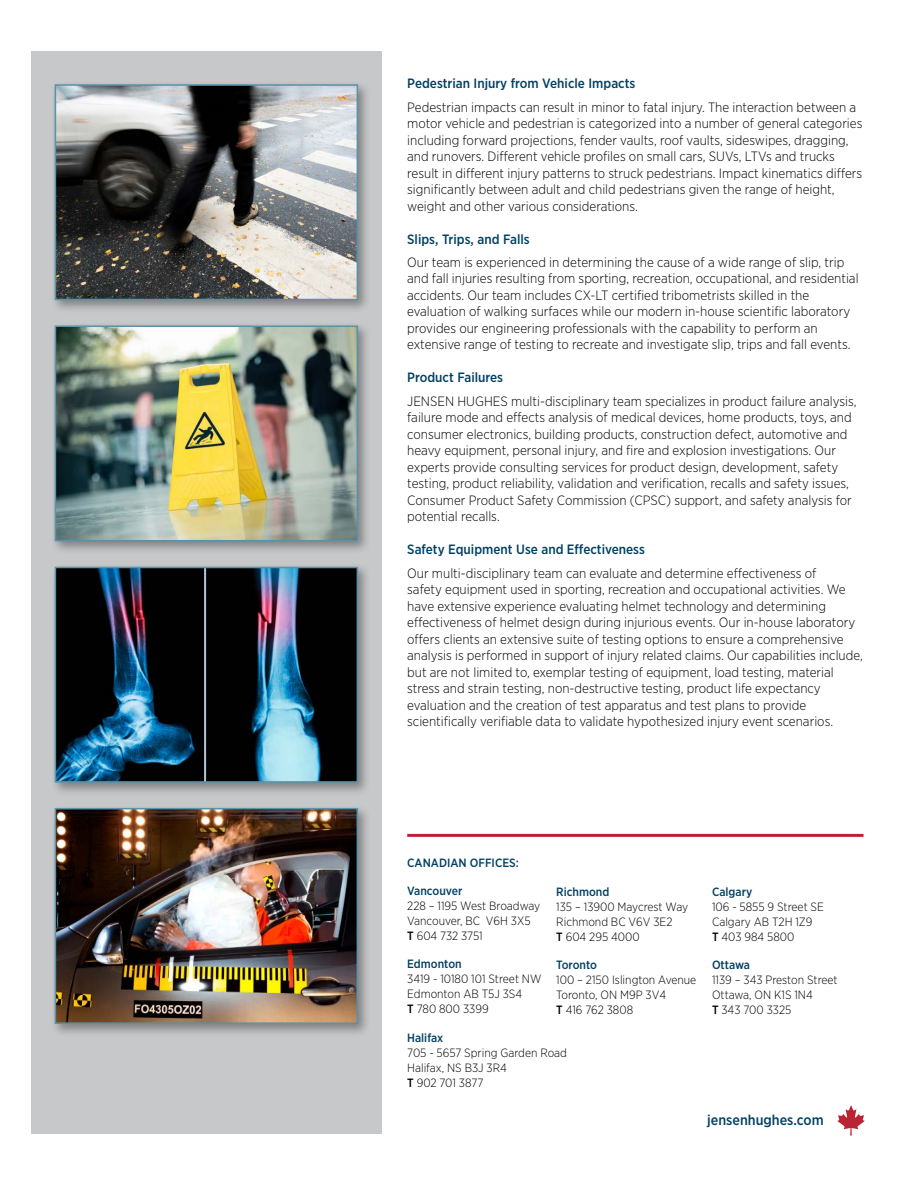
<style>
.page{position:relative;width:918px;height:1188px;background:#fff}
.page>*{position:absolute;margin:0;border:0;box-sizing:border-box;transform-origin:0 0}
.t1{font:500 14.4px "Gotham Narrow";color:#004062}
.t2{font:300 13.5px/16.5px "Gotham Narrow";color:#000}
.t3{font:500 13.5px "Gotham Narrow";color:#004062}
.t4{font:300 12px/15px "Gotham Narrow";color:#000}
.t5{font:500 12px "Gotham Narrow";color:#004062}
.s1{font-weight:500}
</style>
<div class="page">
<div style="left:31px;top:52px;width:351px;height:1082px;background:#c7c8ca"></div>
<svg style="left:837px;top:1105px;width:28px;height:31px"></svg>
<div style="left:407px;top:834px;width:457px;height:3px;border:2px solid #ba2334"></div>
<div style="left:51px;top:81px;width:320px;height:232px;background:#000;opacity:.35"></div>
<img style="left:58px;top:87px;width:297px;height:210px">
<div style="left:55px;top:84px;width:303px;height:216px;border:2px solid #5c92a6"></div>
<div style="left:51px;top:322px;width:320px;height:233px;background:#000;opacity:.35"></div>
<img style="left:58px;top:328px;width:297px;height:210px">
<div style="left:55px;top:325px;width:303px;height:216px;border:2px solid #5c92a6"></div>
<div style="left:51px;top:563px;width:320px;height:233px;background:#000;opacity:.35"></div>
<img style="left:58px;top:570px;width:297px;height:210px">
<div style="left:55px;top:567px;width:303px;height:216px;border:2px solid #5c92a6"></div>
<div style="left:51px;top:804px;width:320px;height:233px;background:#000;opacity:.35"></div>
<img style="left:58px;top:811px;width:297px;height:210px">
<div style="left:55px;top:808px;width:303px;height:216px;border:2px solid #5c92a6"></div>
<p class="t3" style="left:407px;top:75px;width:230px">Pedestrian Injury from Vehicle Impacts</p>
<p class="t2" style="left:407px;top:98px;width:457px">Pedestrian impacts can result in minor to fatal injury. The interaction between a motor vehicle and pedestrian is categorized into a number of general categories including forward projections, fender vaults, roof vaults, sideswipes, dragging, and runovers. Different vehicle profiles on small cars, SUVs, LTVs and trucks result in different injury patterns to struck pedestrians. Impact kinematics differs significantly between adult and child pedestrians given the range of height, weight and other various considerations.</p>
<p class="t3" style="left:407px;top:230px;width:124px">Slips, Trips, and Falls</p>
<p class="t2" style="left:407px;top:253px;width:453px">Our team is experienced in determining the cause of a wide range of slip, trip and fall injuries resulting from sporting, recreation, occupational, and residential accidents. Our team includes CX-LT certified tribometrists skilled in the evaluation of walking surfaces while our modern in-house scientific laboratory provides our engineering professionals with the capability to perform an extensive range of testing to recreate and investigate slip, trips and fall events.</p>
<p class="t3" style="left:407px;top:369px;width:97px">Product Failures</p>
<p class="t2" style="left:407px;top:392px;width:451px">JENSEN HUGHES multi-disciplinary team specializes in product failure analysis, failure mode and effects analysis of medical devices, home products, toys, and consumer electronics, building products, construction defect, automotive and heavy equipment, personal injury, and fire and explosion investigations. Our experts provide consulting services for product design, development, safety testing, product reliability, validation and verification, recalls and safety issues, Consumer Product Safety Commission (CPSC) support, and safety analysis for potential recalls.</p>
<p class="t3" style="left:407px;top:541px;width:239px">Safety Equipment Use and Effectiveness</p>
<p class="t2" style="left:407px;top:564px;width:457px">Our multi-disciplinary team can evaluate and determine effectiveness of<br>safety equipment used in sporting, recreation and occupational activities. We have extensive experience evaluating helmet technology and determining effectiveness of helmet design during injurious events. Our in-house laboratory offers clients an extensive suite of testing options to ensure a comprehensive analysis is performed in support of injury related claims. Our capabilities include, but are not limited to, exemplar testing of equipment, load testing, material stress and strain testing, non-destructive testing, product life expectancy evaluation and the creation of test apparatus and test plans to provide scientifically verifiable data to validate hypothesized injury event scenarios.</p>
<p class="t5" style="left:407px;top:855px;width:113px">CANADIAN OFFICES:</p>
<p class="t5" style="left:407px;top:883px;width:57px">Vancouver</p>
<p class="t4" style="left:407px;top:898px;width:135px">228 – 1195 West Broadway<br>Vancouver, BC V6H 3X5<br><span class="s1">T</span> 604 732 3751</p>
<p class="t5" style="left:407px;top:957px;width:56px">Edmonton</p>
<p class="t4" style="left:407px;top:971px;width:136px">3419 - 10180 101 Street NW<br>Edmonton AB T5J 3S4<br><span class="s1">T</span> 780 800 3399</p>
<p class="t5" style="left:407px;top:1030px;width:38px">Halifax</p>
<p class="t4" style="left:407px;top:1045px;width:161px">705 - 5657 Spring Garden Road<br>Halifax, NS B3J 3R4<br><span class="s1">T</span> 902 701 3877</p>
<p class="t5" style="left:556px;top:884px;width:55px">Richmond</p>
<p class="t4" style="left:556px;top:899px;width:133px">135 – 13900 Maycrest Way<br>Richmond BC V6V 3E2<br><span class="s1">T</span> 604 295 4000</p>
<p class="t5" style="left:556px;top:957px;width:42px">Toronto</p>
<p class="t4" style="left:556px;top:972px;width:142px">100 – 2150 Islington Avenue<br>Toronto, ON M9P 3V4<br><span class="s1">T</span> 416 762 3808</p>
<p class="t5" style="left:712px;top:884px;width:42px">Calgary</p>
<p class="t4" style="left:712px;top:899px;width:113px">106 - 5855 9 Street SE<br>Calgary AB T2H 1Z9<br><span class="s1">T</span> 403 984 5800</p>
<p class="t5" style="left:712px;top:957px;width:40px">Ottawa</p>
<p class="t4" style="left:712px;top:972px;width:127px">1139 – 343 Preston Street<br>Ottawa, ON K1S 1N4<br><span class="s1">T</span> 343 700 3325</p>
<p class="t1" style="left:707px;top:1110px;width:118px">jensenhughes.com</p>
</div>
